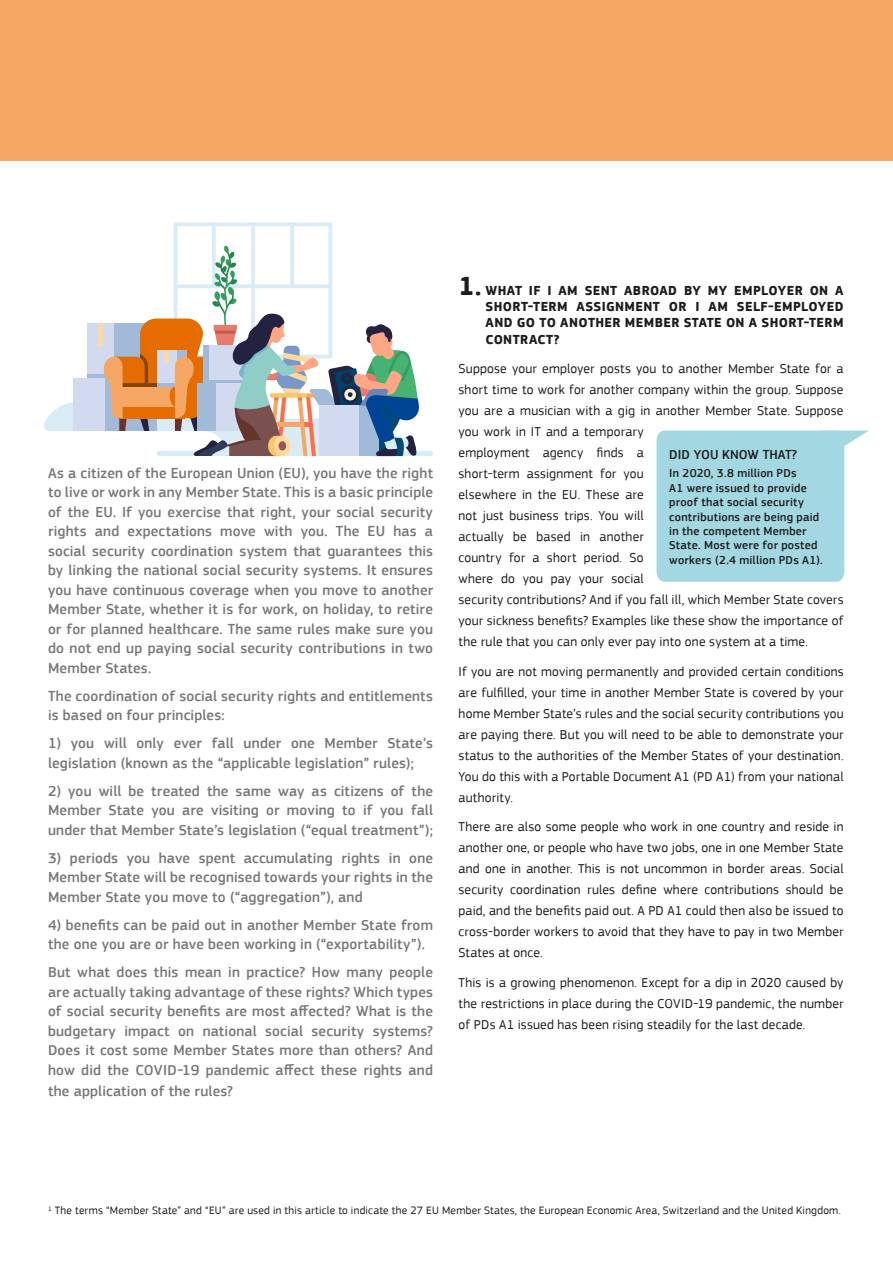
<style>
.page{position:relative;width:893px;height:1263px;background:#fff}
.page>*{position:absolute;margin:0;border:0;box-sizing:border-box;transform-origin:0 0}
.t1{font:500 15px/19.5px "PF Square Sans Pro";letter-spacing:.01em;color:#787878;text-align:justify}
.t2{font:13.5px/21px "PF Square Sans Pro";letter-spacing:.015em;color:#1d1d1b;text-align:justify}
.t3{font:700 13.5px/16.2px "PF Square Sans Pro";letter-spacing:.03em;color:#1d1d1b;text-align:justify}
.t4{font:500 13.5px "PF Square Sans Pro";color:#1d1d1b}
.t5{font:500 12px/14.4px "PF Square Sans Pro";letter-spacing:.02em;color:#1d1d1b}
.t6{font:11.25px "PF Square Sans Pro";letter-spacing:.025em;color:#1d1d1b}
.s1{font-size:27px}
</style>
<div class="page">
<div style="left:0;top:0;width:893px;height:161px;background:#f6a763"></div>
<svg style="left:656px;top:431px;width:212px;height:151px;background:#addce6"></svg>
<svg style="left:44px;top:222px;width:389px;height:235px"></svg>
<div style="left:274px;top:436px;width:17px;height:20px;background:#ffd9a0;border-radius:50%"></div>
<div style="left:279px;top:441px;width:7px;height:9px;background:#9d5151;border-radius:50%"></div>
<p class="t1" style="left:48px;top:463px;width:387px">As a citizen of the European Union (EU), you have the right to live or work in any Member State. This is a basic principle of the EU. If you exercise that right, your social security rights and expectations move with you. The EU has a social security coordination system that guarantees this by linking the national social security systems. It ensures you have continuous coverage when you move to another Member State, whether it is for work, on holiday, to retire or for planned healthcare. The same rules make sure you do not end up paying social security contributions in two Member States.</p>
<p class="t1" style="left:48px;top:686px;width:387px">The coordination of social security rights and entitlements is based on four principles:</p>
<p class="t1" style="left:48px;top:734px;width:386px">1) you will only ever fall under one Member State’s legislation (known as the “applicable legislation” rules);</p>
<p class="t1" style="left:48px;top:781px;width:387px">2) you will be treated the same way as citizens of the Member State you are visiting or moving to if you fall under that Member State’s legislation (“equal treatment”);</p>
<p class="t1" style="left:48px;top:848px;width:387px">3) periods you have spent accumulating rights in one Member State will be recognised towards your rights in the Member State you move to (“aggregation”), and</p>
<p class="t1" style="left:48px;top:915px;width:386px">4) benefits can be paid out in another Member State from the one you are or have been working in (“exportability”).</p>
<p class="t1" style="left:48px;top:963px;width:386px">But what does this mean in practice? How many people are actually taking advantage of these rights? Which types of social security benefits are most affected? What is the budgetary impact on national social security systems?<br>Does it cost some Member States more than others? And how did the COVID-19 pandemic affect these rights and</p>
<p class="t1" style="left:48px;top:1081px;width:187px">the application of the rules?</p>
<p class="t3" style="left:486px;top:283px;width:359px;text-indent:-27px"><span class="s1">1.</span> WHAT IF I AM SENT ABROAD BY MY EMPLOYER ON A SHORT-TERM ASSIGNMENT OR I AM SELF-EMPLOYED AND GO TO ANOTHER MEMBER STATE ON A SHORT-TERM CONTRACT?</p>
<p class="t2" style="left:459px;top:358px;width:386px;text-align:left">Suppose your employer posts you to another Member State for a short time to work for another company within the group. Suppose you are a musician with a gig in another Member State. Suppose you work in IT and a temporary<br>employment agency finds a<br>short-term assignment for you<br>elsewhere in the EU. These are<br>not just business trips. You will<br>actually be based in another<br>country for a short period. So<br>where do you pay your social<br>security contributions? And if you fall ill, which Member State covers your sickness benefits? Examples like these show the importance of the rule that you can only ever pay into one system at a time.</p>
<p class="t2" style="left:459px;top:661px;width:387px">If you are not moving permanently and provided certain conditions are fulfilled, your time in another Member State is covered by your home Member State’s rules and the social security contributions you are paying there. But you will need to be able to demonstrate your status to the authorities of the Member States of your destination.<br>You do this with a Portable Document A1 (PD A1) from your national authority.</p>
<p class="t2" style="left:459px;top:816px;width:387px">There are also some people who work in one country and reside in another one, or people who have two jobs, one in one Member State and one in another. This is not uncommon in border areas. Social security coordination rules define where contributions should be paid, and the benefits paid out. A PD A1 could then also be issued to cross-border workers to avoid that they have to pay in two Member States at once.</p>
<p class="t2" style="left:459px;top:972px;width:387px">This is a growing phenomenon. Except for a dip in 2020 caused by the restrictions in place during the COVID-19 pandemic, the number of PDs A1 issued has been rising steadily for the last decade.</p>
<p class="t4" style="left:669px;top:446px;width:129px">DID YOU KNOW THAT?</p>
<p class="t5" style="left:669px;top:466px;width:155px">In 2020, 3.8 million PDs<br>A1 were issued to provide proof that social security contributions are being paid in the competent Member<br>State. Most were for posted workers (2.4 million PDs A1).</p>
<p class="t6" style="left:48px;top:1204px;width:794px"><sup>1</sup> The terms “Member State” and “EU” are used in this article to indicate the 27 EU Member States, the European Economic Area, Switzerland and the United Kingdom.</p>
</div>
